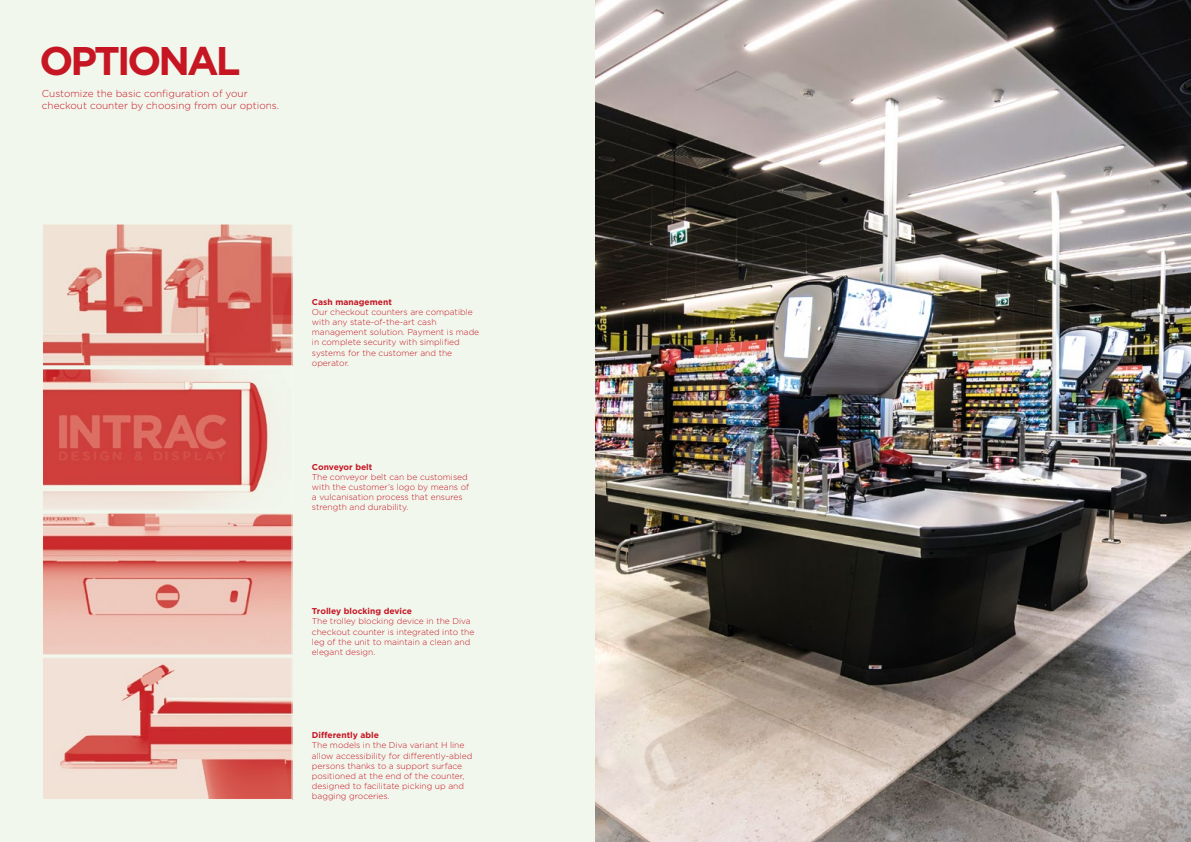
<style>
.page{position:relative;width:1191px;height:842px;background:#fff}
.page>*{position:absolute;margin:0;border:0;box-sizing:border-box;transform-origin:0 0}
.t1{font:700 40px "Gotham";letter-spacing:-.075em;color:#c61624}
.t2{font:300 10px/12px "Gotham";color:#c61624}
.t3{font:300 8.5px/10.2px "Gotham";color:#c61624}
.t4{font:700 8.5px "Gotham";color:#c61624}
</style>
<div class="page">
<div style="left:0;top:0;width:595px;height:842px;background:#f2f7ed"></div>
<img style="left:44px;top:370px;width:225px;height:139px">
<div style="left:42px;top:368px;width:250px;height:143px;border:1px solid #f2f7ed"></div>
<img style="left:44px;top:515px;width:246px;height:138px">
<div style="left:42px;top:513px;width:250px;height:142px;border:1px solid #f2f7ed"></div>
<img style="left:44px;top:659px;width:246px;height:139px">
<div style="left:42px;top:657px;width:250px;height:143px;border:1px solid #f2f7ed"></div>
<img style="left:44px;top:226px;width:246px;height:138px">
<div style="left:42px;top:224px;width:250px;height:142px;border:1px solid #f2f7ed"></div>
<img style="left:595px;top:0;width:596px;height:842px">
<h1 class="t1" style="left:39px;top:34px;width:203px">OPTIONAL</h1>
<p class="t2" style="left:42px;top:87px;width:239px">Customize the basic configuration of your checkout counter by choosing from our options.</p>
<p class="t4" style="left:312px;top:296px;width:81px">Cash management</p>
<p class="t3" style="left:312px;top:306px;width:169px">Our checkout counters are compatible with any state-of-the-art cash management solution. Payment is made in complete security with simplified systems for the customer and the operator.</p>
<p class="t4" style="left:312px;top:461px;width:62px">Conveyor belt</p>
<p class="t3" style="left:312px;top:471px;width:159px">The conveyor belt can be customised with the customer’s logo by means of a vulcanisation process that ensures strength and durability.</p>
<p class="t4" style="left:312px;top:605px;width:102px">Trolley blocking device</p>
<p class="t3" style="left:312px;top:616px;width:164px">The trolley blocking device in the Diva checkout counter is integrated into the leg of the unit to maintain a clean and elegant design.</p>
<p class="t4" style="left:312px;top:730px;width:69px">Differently able</p>
<p class="t3" style="left:312px;top:740px;width:162px">The models in the Diva variant H line allow accessibility for differently-abled persons thanks to a support surface positioned at the end of the counter, designed to facilitate picking up and bagging groceries.</p>
</div>
